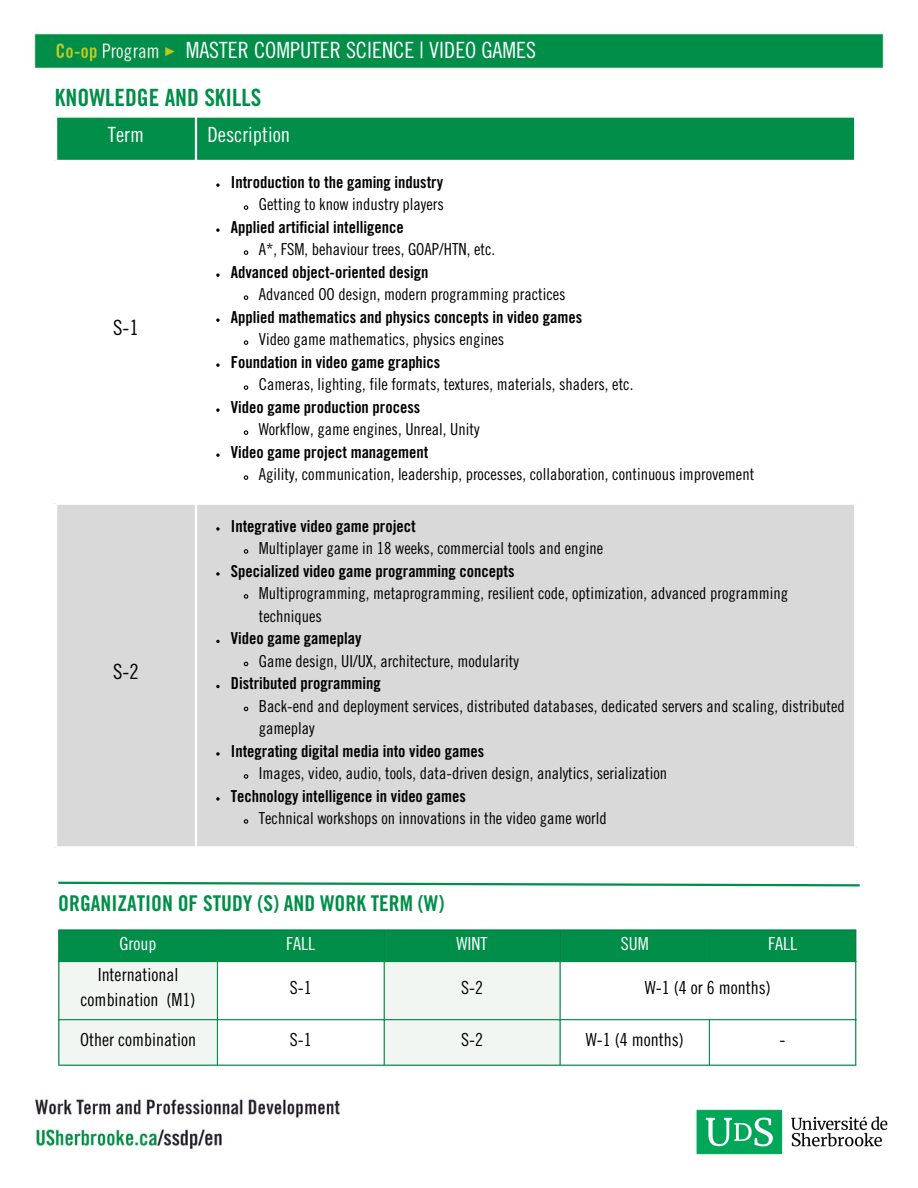
<style>
.page{position:relative;width:918px;height:1188px;background:#fff}
.page>*{position:absolute;margin:0;border:0;box-sizing:border-box;transform-origin:0 0}
.t1{font:23.85px "Trade Gothic LT Std Bd Cn 20";color:#018e49}
.t2{font:22.35px "Trade Gothic LT Std Cn 18";color:#fff}
.t3{font:21.75px "Trade Gothic LT Std Bd Cn 20";color:#018e49}
.t4{font:21px "Trade Gothic LT Std Cn 18";color:#fff}
.t5{font:21px "Trade Gothic LT Std Cn 18";color:#000}
.t6{font:18px "Trade Gothic LT Std Cn 18";color:#000}
.t7{font:18px "Trade Gothic LT Std Cn 18";color:#fff}
.t8{font:16.5px/22.5px "Trade Gothic LT Std Cn 18";color:#000}
.t9{font:16.5px "Trade Gothic LT Std Bd Cn 20";color:#000}
</style>
<div class="page">
<img style="left:34px;top:33px;width:850px;height:1117px">
<div style="left:643px;top:1082px;width:275px;height:106px;background:#fff"></div>
<img style="left:696px;top:1109px;width:192px;height:46px">
<div style="left:343px;top:1092px;width:286px;height:30px;background:#fff"></div>
<div style="left:57px;top:118px;width:797px;height:42px;background:#018e49"></div>
<div style="left:57px;top:505px;width:797px;height:341px;background:#d9d9d9"></div>
<svg style="left:216px;top:183px;width:4px;height:4px"></svg>
<svg style="left:243px;top:205px;width:6px;height:6px"></svg>
<svg style="left:216px;top:228px;width:4px;height:4px"></svg>
<svg style="left:243px;top:250px;width:6px;height:6px"></svg>
<svg style="left:216px;top:273px;width:4px;height:4px"></svg>
<svg style="left:243px;top:295px;width:6px;height:6px"></svg>
<svg style="left:216px;top:318px;width:4px;height:4px"></svg>
<svg style="left:243px;top:340px;width:6px;height:6px"></svg>
<svg style="left:216px;top:363px;width:4px;height:4px"></svg>
<svg style="left:243px;top:385px;width:6px;height:6px"></svg>
<svg style="left:216px;top:408px;width:4px;height:4px"></svg>
<svg style="left:243px;top:430px;width:6px;height:6px"></svg>
<svg style="left:216px;top:453px;width:4px;height:4px"></svg>
<svg style="left:243px;top:475px;width:6px;height:6px"></svg>
<svg style="left:216px;top:527px;width:4px;height:4px"></svg>
<svg style="left:243px;top:548px;width:6px;height:7px"></svg>
<svg style="left:216px;top:572px;width:4px;height:4px"></svg>
<svg style="left:243px;top:593px;width:6px;height:7px"></svg>
<svg style="left:216px;top:640px;width:4px;height:3px"></svg>
<svg style="left:243px;top:661px;width:6px;height:6px"></svg>
<svg style="left:216px;top:685px;width:4px;height:3px"></svg>
<svg style="left:243px;top:706px;width:6px;height:6px"></svg>
<svg style="left:216px;top:752px;width:4px;height:4px"></svg>
<svg style="left:243px;top:773px;width:6px;height:7px"></svg>
<svg style="left:216px;top:797px;width:4px;height:4px"></svg>
<svg style="left:243px;top:818px;width:6px;height:7px"></svg>
<hr style="left:55px;top:118px;width:2px;height:728px;background:#fff">
<hr style="left:195px;top:118px;width:2px;height:728px;background:#fff">
<hr style="left:854px;top:118px;width:2px;height:728px;background:#fff">
<hr style="left:55px;top:115px;width:801px;height:3px;background:#fff">
<hr style="left:55px;top:160px;width:801px;height:2px;background:#fff">
<hr style="left:55px;top:503px;width:801px;height:2px;background:#fff">
<hr style="left:55px;top:846px;width:801px;height:3px;background:#fff">
<svg style="left:56px;top:881px;width:806px;height:7px"></svg>
<div style="left:59px;top:931px;width:796px;height:30px;background:#018e49"></div>
<div style="left:59px;top:962px;width:158px;height:103px;background:#f1f6f3"></div>
<svg style="left:218px;top:962px;width:637px;height:103px"></svg>
<hr style="left:58px;top:931px;width:1px;height:134px;background:#018e49">
<hr style="left:217px;top:931px;width:1px;height:134px;background:#018e49">
<hr style="left:384px;top:931px;width:1px;height:134px;background:#018e49">
<hr style="left:559px;top:931px;width:2px;height:134px;background:#018e49">
<hr style="left:709px;top:931px;width:1px;height:30px;background:#018e49">
<hr style="left:709px;top:1020px;width:1px;height:45px;background:#018e49">
<hr style="left:855px;top:931px;width:1px;height:134px;background:#018e49">
<hr style="left:58px;top:929px;width:798px;height:2px;background:#018e49">
<hr style="left:58px;top:961px;width:798px;height:1px;background:#018e49">
<hr style="left:58px;top:1019px;width:798px;height:1px;background:#018e49">
<hr style="left:58px;top:1065px;width:798px;height:1px;background:#018e49">
<p class="t2" style="left:186px;top:42px;width:352px">MASTER COMPUTER SCIENCE | VIDEO GAMES</p>
<p class="t1" style="left:55px;top:89px;width:208px">KNOWLEDGE AND SKILLS</p>
<p class="t4" style="left:108px;top:127px;width:38px">Term</p>
<p class="t4" style="left:207px;top:127px;width:84px">Description</p>
<p class="t5" style="left:113px;top:320px;width:27px">S-1</p>
<p class="t5" style="left:113px;top:664px;width:27px">S-2</p>
<p class="t9" style="left:231px;top:176px;width:214px">Introduction to the gaming industry</p>
<p class="t8" style="left:259px;top:196px;width:187px">Getting to know industry players</p>
<p class="t9" style="left:231px;top:221px;width:174px">Applied artificial intelligence</p>
<p class="t8" style="left:259px;top:241px;width:238px">A*, FSM, behaviour trees, GOAP/HTN, etc.</p>
<p class="t9" style="left:231px;top:266px;width:199px">Advanced object-oriented design</p>
<p class="t8" style="left:259px;top:286px;width:308px">Advanced OO design, modern programming practices</p>
<p class="t9" style="left:231px;top:311px;width:353px">Applied mathematics and physics concepts in video games</p>
<p class="t8" style="left:259px;top:331px;width:247px">Video game mathematics, physics engines</p>
<p class="t9" style="left:231px;top:356px;width:211px">Foundation in video game graphics</p>
<p class="t8" style="left:259px;top:376px;width:376px">Cameras, lighting, file formats, textures, materials, shaders, etc.</p>
<p class="t9" style="left:231px;top:401px;width:191px">Video game production process</p>
<p class="t8" style="left:259px;top:421px;width:222px">Workflow, game engines, Unreal, Unity</p>
<p class="t9" style="left:231px;top:446px;width:199px">Video game project management</p>
<p class="t8" style="left:259px;top:466px;width:497px">Agility, communication, leadership, processes, collaboration, continuous improvement</p>
<p class="t9" style="left:231px;top:520px;width:186px">Integrative video game project</p>
<p class="t8" style="left:259px;top:539px;width:346px">Multiplayer game in 18 weeks, commercial tools and engine</p>
<p class="t9" style="left:231px;top:565px;width:285px">Specialized video game programming concepts</p>
<p class="t8" style="left:259px;top:584px;width:531px">Multiprogramming, metaprogramming, resilient code, optimization, advanced programming techniques</p>
<p class="t9" style="left:231px;top:632px;width:132px">Video game gameplay</p>
<p class="t8" style="left:259px;top:652px;width:262px">Game design, UI/UX, architecture, modularity</p>
<p class="t9" style="left:231px;top:677px;width:152px">Distributed programming</p>
<p class="t8" style="left:259px;top:697px;width:588px">Back-end and deployment services, distributed databases, dedicated servers and scaling, distributed gameplay</p>
<p class="t9" style="left:231px;top:745px;width:255px">Integrating digital media into video games</p>
<p class="t8" style="left:259px;top:764px;width:410px">Images, video, audio, tools, data-driven design, analytics, serialization</p>
<p class="t9" style="left:231px;top:790px;width:237px">Technology intelligence in video games</p>
<p class="t8" style="left:259px;top:809px;width:349px">Technical workshops on innovations in the video game world</p>
<p class="t3" style="left:58px;top:895px;width:388px">ORGANIZATION OF STUDY (S) AND WORK TERM (W)</p>
<p class="t7" style="left:120px;top:937px;width:38px">Group</p>
<p class="t7" style="left:286px;top:937px;width:30px">FALL</p>
<p class="t7" style="left:457px;top:937px;width:32px">WINT</p>
<p class="t7" style="left:621px;top:937px;width:29px">SUM</p>
<p class="t7" style="left:768px;top:937px;width:30px">FALL</p>
<p class="t6" style="left:98px;top:968px;width:82px">International</p>
<p class="t6" style="left:81px;top:993px;width:116px">combination (M1)</p>
<p class="t6" style="left:290px;top:981px;width:23px">S-1</p>
<p class="t6" style="left:461px;top:981px;width:23px">S-2</p>
<p class="t6" style="left:645px;top:981px;width:127px">W-1 (4 or 6 months)</p>
<p class="t6" style="left:80px;top:1033px;width:117px">Other combination</p>
<p class="t6" style="left:290px;top:1033px;width:23px">S-1</p>
<p class="t6" style="left:461px;top:1033px;width:23px">S-2</p>
<p class="t6" style="left:586px;top:1033px;width:99px">W-1 (4 months)</p>
<p class="t6" style="left:780px;top:1033px;width:7px">-</p>
</div>
